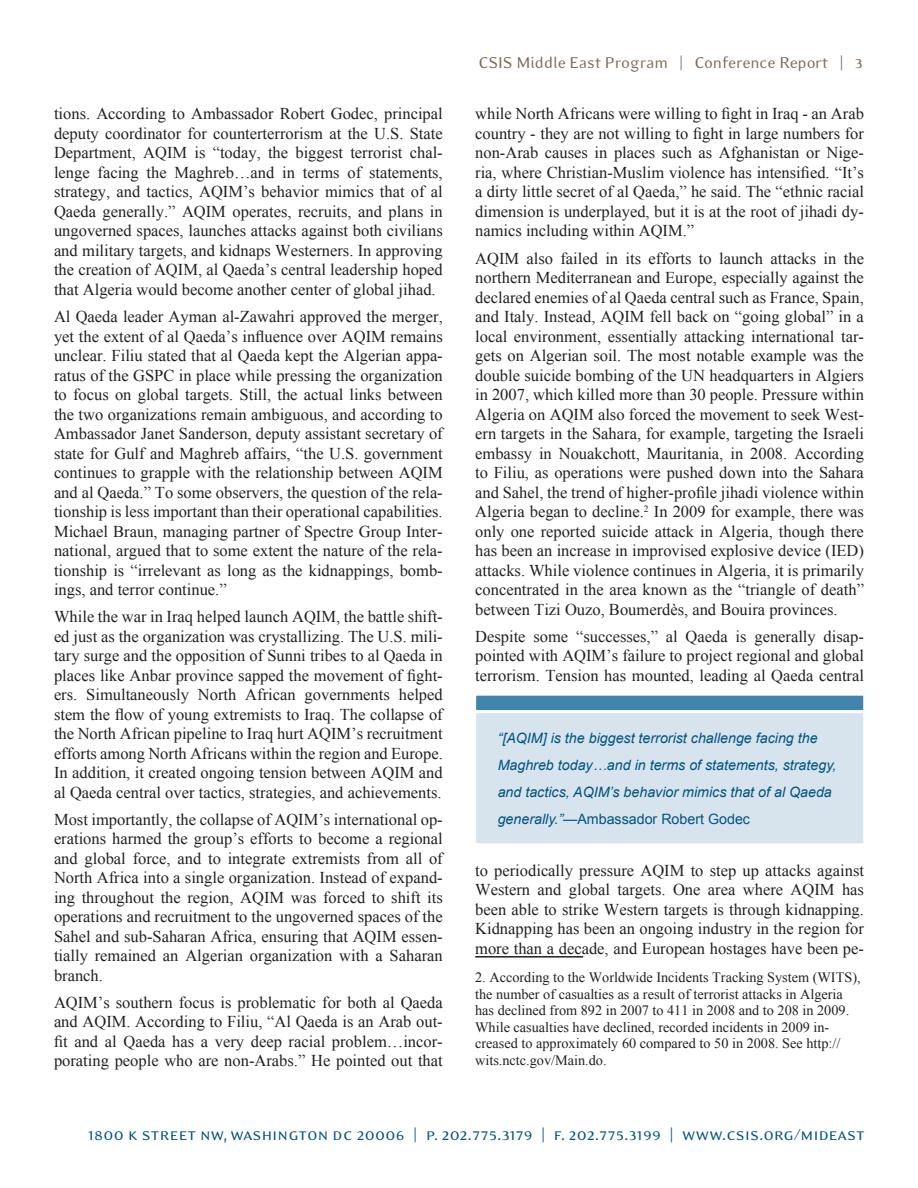
<style>
.page{position:relative;width:918px;height:1188px;background:#fff}
.page>*{position:absolute;margin:0;border:0;box-sizing:border-box;transform-origin:0 0}
.Page_Number{font:18px "Eidetic Modern Smallcaps";letter-spacing:.02em;color:#005480}
.t1{font:18px "Eidetic Modern";color:#7c6954}
.Body_Text{font:16.5px/19.5px "Times New Roman";color:#231f20;text-align:justify}
.Footnote_Text{font:16.5px/19.5px "Times New Roman";color:#231f20;text-align:justify}
.Footnote_Text-2{font:14.25px/16.5px "Times New Roman";color:#231f20}
.pullquote{font:italic 14.25px/27px "Arial";color:#005480}
.s1{font-style:normal}
</style>
<div class="page">
<hr style="left:475px;top:956px;width:108px;height:2px;background:#231f20">
<div style="left:476px;top:715px;width:387px;height:129px;background:#d7e4ee"></div>
<svg style="left:476px;top:695px;width:388px;height:20px"></svg>
<p class="Footnote_Text" style="left:54px;top:104px;width:390px">tions. According to Ambassador Robert Godec, principal deputy coordinator for counterterrorism at the U.S. State Department, AQIM is “today, the biggest terrorist chal&shy;lenge facing the Maghreb…and in terms of statements, strategy, and tactics, AQIM’s behavior mimics that of al Qaeda generally.” AQIM operates, recruits, and plans in ungoverned spaces, launches attacks against both civilians and military targets, and kidnaps Westerners. In approving the creation of AQIM, al Qaeda’s central leadership hoped that Algeria would become another center of global jihad.</p>
<p class="Body_Text" style="left:54px;top:306px;width:390px">Al Qaeda leader Ayman al-Zawahri approved the merger, yet the extent of al Qaeda’s influence over AQIM remains unclear. Filiu stated that al Qaeda kept the Algerian appa&shy;ratus of the GSPC in place while pressing the organization to focus on global targets. Still, the actual links between the two organizations remain ambiguous, and according to Ambassador Janet Sanderson, deputy assistant secretary of state for Gulf and Maghreb affairs, “the U.S. government continues to grapple with the relationship between AQIM and al Qaeda.” To some observers, the question of the rela&shy;tionship is less important than their operational capabilities.<br>Michael Braun, managing partner of Spectre Group Inter&shy;national, argued that to some extent the nature of the rela&shy;tionship is “irrelevant as long as the kidnappings, bomb&shy;ings, and terror continue.”</p>
<p class="Body_Text" style="left:54px;top:607px;width:390px">While the war in Iraq helped launch AQIM, the battle shift&shy;ed just as the organization was crystallizing. The U.S. mili&shy;tary surge and the opposition of Sunni tribes to al Qaeda in places like Anbar province sapped the movement of fight&shy;ers. Simultaneously North African governments helped stem the flow of young extremists to Iraq. The collapse of the North African pipeline to Iraq hurt AQIM’s recruitment efforts among North Africans within the region and Europe.<br>In addition, it created ongoing tension between AQIM and al Qaeda central over tactics, strategies, and achievements.</p>
<p class="Body_Text" style="left:54px;top:809px;width:390px">Most importantly, the collapse of AQIM’s international op&shy;erations harmed the group’s efforts to become a regional and global force, and to integrate extremists from all of North Africa into a single organization. Instead of expand&shy;ing throughout the region, AQIM was forced to shift its operations and recruitment to the ungoverned spaces of the Sahel and sub-Saharan Africa, ensuring that AQIM essen&shy;tially remained an Algerian organization with a Saharan branch.</p>
<p class="Body_Text" style="left:54px;top:992px;width:390px">AQIM’s southern focus is problematic for both al Qaeda and AQIM. According to Filiu, “Al Qaeda is an Arab out&shy;fit and al Qaeda has a very deep racial problem…incor&shy;porating people who are non-Arabs.” He pointed out that</p>
<p class="t1" style="left:478px;top:53px;width:386px">CSIS Middle East Program | Conference Report | 3</p>
<p class="Body_Text" style="left:475px;top:104px;width:390px">while North Africans were willing to fight in Iraq - an Arab country - they are not willing to fight in large numbers for non-Arab causes in places such as Afghanistan or Nige&shy;ria, where Christian-Muslim violence has intensified. “It’s a dirty little secret of al Qaeda,” he said. The “ethnic racial dimension is underplayed, but it is at the root of jihadi dy&shy;namics including within AQIM.”</p>
<p class="Body_Text" style="left:475px;top:248px;width:390px">AQIM also failed in its efforts to launch attacks in the northern Mediterranean and Europe, especially against the declared enemies of al Qaeda central such as France, Spain, and Italy. Instead, AQIM fell back on “going global” in a local environment, essentially attacking international tar&shy;gets on Algerian soil. The most notable example was the double suicide bombing of the UN headquarters in Algiers in 2007, which killed more than 30 people. Pressure within Algeria on AQIM also forced the movement to seek West&shy;ern targets in the Sahara, for example, targeting the Israeli embassy in Nouakchott, Mauritania, in 2008. According to Filiu, as operations were pushed down into the Sahara and Sahel, the trend of higher-profile jihadi violence within Algeria began to decline.<sup>2</sup> In 2009 for example, there was only one reported suicide attack in Algeria, though there has been an increase in improvised explosive device (IED) attacks. While violence continues in Algeria, it is primarily concentrated in the area known as the “triangle of death” between Tizi Ouzo, Boumerdès, and Bouira provinces.</p>
<p class="Body_Text" style="left:475px;top:626px;width:390px">Despite some “successes,” al Qaeda is generally disap&shy;pointed with AQIM’s failure to project regional and global terrorism. Tension has mounted, leading al Qaeda central</p>
<p class="pullquote" style="left:498px;top:725px;width:340px">“[AQIM] is the biggest terrorist challenge facing the Maghreb today…and in terms of statements, strategy, and tactics, AQIM’s behavior mimics that of al Qaeda generally.”<span class="s1">—Ambassador Robert Godec</span></p>
<p class="Body_Text" style="left:475px;top:860px;width:390px">to periodically pressure AQIM to step up attacks against Western and global targets. One area where AQIM has been able to strike Western targets is through kidnapping.<br>Kidnapping has been an ongoing industry in the region for more than a decade, and European hostages have been pe-</p>
<p class="Footnote_Text-2" style="left:475px;top:969px;width:387px">2. According to the Worldwide Incidents Tracking System (WITS), the number of casualties as a result of terrorist attacks in Algeria has declined from 892 in 2007 to 411 in 2008 and to 208 in 2009.<br>While casualties have declined, recorded incidents in 2009 in&shy;creased to approximately 60 compared to 50 in 2008. See http:// wits.nctc.gov/Main.do.</p>
<p class="Page_Number" style="left:88px;top:1125px;width:778px">1800 k street nw, washington dc 20006 | p. 202.775.3179 | f. 202.775.3199 | www.csis.org/mideast</p>
</div>
